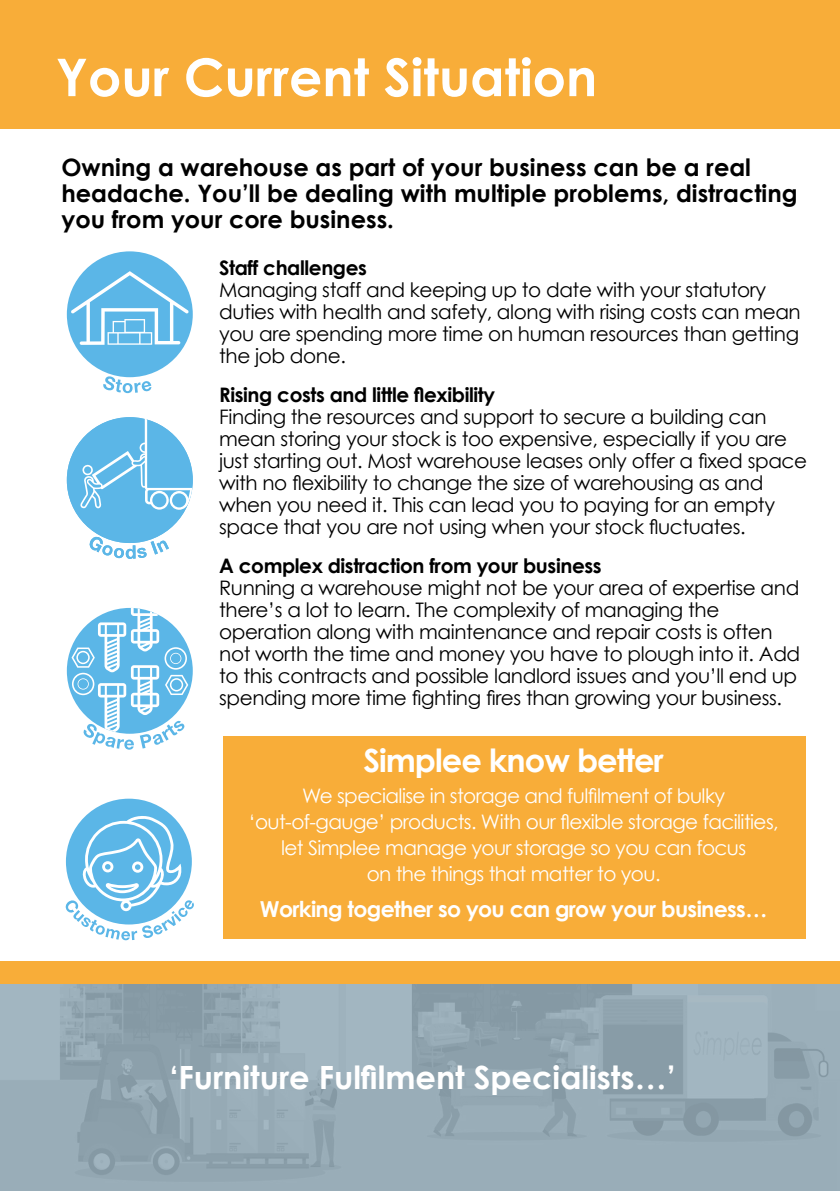
<style>
.page{position:relative;width:840px;height:1191px;background:#fff}
.page>*{position:absolute;margin:0;border:0;box-sizing:border-box;transform-origin:0 0}
.t1{font:700 52px "Century Gothic";color:#fff}
.t2{font:700 32px "Century Gothic";color:#fff}
.t3{font:700 32px "Century Gothic";letter-spacing:-.03em;color:#fff}
.t4{font:700 24px/26px "Century Gothic";color:#000}
.t5{font:700 22px "Century Gothic";letter-spacing:-.03em;color:#fff}
.t6{font:20px/22px "Century Gothic";letter-spacing:-.02em;color:#000}
.t7{font:20px/26px "Century Gothic";letter-spacing:-.03em;color:#fff;text-align:center}
.t8{font:700 20px "Century Gothic";letter-spacing:-.02em;color:#000}
</style>
<div class="page">
<img style="left:0;top:984px;width:839px;height:207px">
<div style="left:223px;top:736px;width:581px;height:203px;background:#f8ad39"></div>
<div style="left:67px;top:417px;width:126px;height:126px;background:#5bb6e7;border-radius:50%"></div>
<svg style="left:80px;top:419px;width:112px;height:91px"></svg>
<svg style="left:89px;top:536px;width:80px;height:23px"></svg>
<div style="left:67px;top:251px;width:126px;height:126px;background:#5bb6e7;border-radius:50%"></div>
<svg style="left:71px;top:271px;width:118px;height:74px"></svg>
<svg style="left:103px;top:376px;width:48px;height:17px"></svg>
<div style="left:66px;top:798px;width:126px;height:126px;background:#5bb6e7;border-radius:50%"></div>
<svg style="left:65px;top:814px;width:129px;height:126px"></svg>
<svg style="left:71px;top:608px;width:117px;height:141px"></svg>
<div style="left:0;top:0;width:839px;height:128px;background:#f8ad39"></div>
<div style="left:0;top:961px;width:839px;height:23px;background:#f8ad39"></div>
<h1 class="t1" style="left:56px;top:45px;width:542px">Your Current Situation</h1>
<p class="t4" style="left:61px;top:153px;width:737px">Owning a warehouse as part of your business can be a real headache. You’ll be dealing with multiple problems, distracting you from your core business.</p>
<p class="t8" style="left:219px;top:255px;width:149px">Staff challenges</p>
<p class="t6" style="left:219px;top:278px;width:582px">Managing staff and keeping up to date with your statutory duties with health and safety, along with rising costs can mean you are spending more time on human resources than getting the job done.</p>
<p class="t8" style="left:219px;top:382px;width:277px">Rising costs and little flexibility</p>
<p class="t6" style="left:219px;top:405px;width:589px">Finding the resources and support to secure a building can mean storing your stock is too expensive, especially if you are just starting out. Most warehouse leases only offer a fixed space with no flexibility to change the size of warehousing as and when you need it. This can lead you to paying for an empty space that you are not using when your stock fluctuates.</p>
<p class="t8" style="left:219px;top:553px;width:383px">A complex distraction from your business</p>
<p class="t6" style="left:219px;top:576px;width:582px">Running a warehouse might not be your area of expertise and there’s a lot to learn. The complexity of managing the operation along with maintenance and repair costs is often not worth the time and money you have to plough into it. Add to this contracts and possible landlord issues and you’ll end up spending more time fighting fires than growing your business.</p>
<h2 class="t3" style="left:363px;top:740px;width:302px">Simplee know better</h2>
<p class="t7" style="left:248px;top:783px;width:531px">We specialise in storage and fulfilment of bulky ‘out-of-gauge’ products. With our flexible storage facilities, let Simplee manage your storage so you can focus<br>on the things that matter to you.</p>
<p class="t5" style="left:260px;top:895px;width:508px">Working together so you can grow your business…</p>
<h2 class="t2" style="left:169px;top:1057px;width:507px">‘Furniture Fulfilment Specialists…’</h2>
</div>
